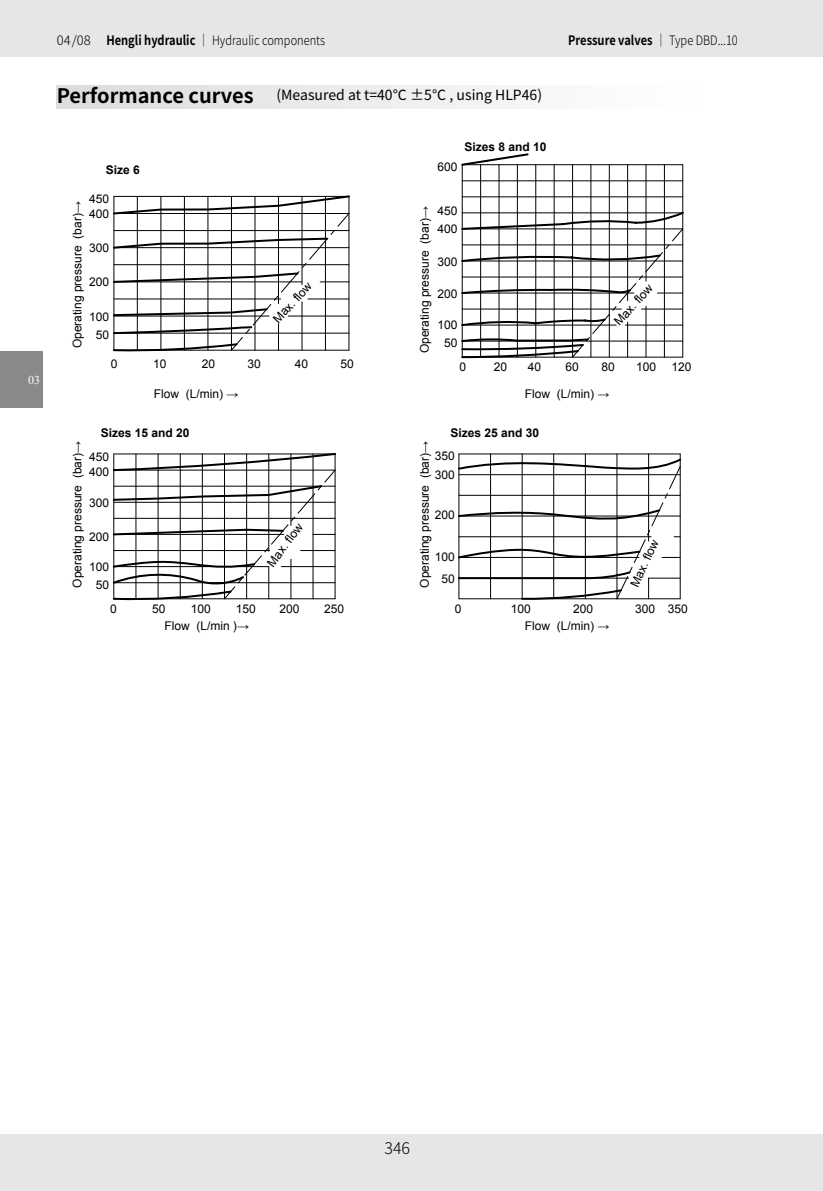
<style>
.page{position:relative;width:823px;height:1191px;background:#fff}
.page>*{position:absolute;margin:0;border:0;box-sizing:border-box;transform-origin:0 0}
.t1{font:300 16px "Noto Sans Hans";color:#000}
.t2{font:16px "Arial";color:#000}
.t3{font:14px "Noto Sans Hans";color:#000}
.t4{font:300 13px "Noto Sans Hans";color:#000;scale:.85 1}
.t5{font:700 13px "Noto Sans Hans";color:#000;scale:.85 1}
.t6{font:300 13px "Noto Sans Hans";color:#000}
.t7{font:12px/18px "Arial";color:#000}
.t8{font:700 12px "Arial";color:#000}
.t9{font:12px "Times New Roman";color:#fff}
.t10{font:12px "Arial Unicode MS";color:#000}
.s1{font-weight:300}
.s2{font-weight:700;font-size:20px}
.s3{font-weight:700}
.s4{font-family:"Arial Unicode MS"}
</style>
<div class="page">
<div style="left:0;top:0;width:822px;height:57px;background:#e6e6e6"></div>
<div style="left:0;top:1134px;width:822px;height:57px;background:#e6e6e6"></div>
<div style="left:0;top:351px;width:43px;height:57px;background:#898989"></div>
<div style="left:57px;top:85px;width:652px;height:24px;background:linear-gradient(to right,#dbdcdc,#fff)"></div>
<svg style="left:113px;top:195px;width:237px;height:157px"></svg>
<svg style="left:461px;top:164px;width:222px;height:46px"></svg>
<hr style="left:480px;top:165px;width:1px;height:192px;background:#000">
<hr style="left:498px;top:165px;width:1px;height:192px;background:#000">
<hr style="left:516px;top:165px;width:1px;height:192px;background:#000">
<hr style="left:535px;top:165px;width:1px;height:192px;background:#000">
<hr style="left:553px;top:165px;width:1px;height:192px;background:#000">
<hr style="left:572px;top:165px;width:1px;height:192px;background:#000">
<hr style="left:590px;top:165px;width:1px;height:192px;background:#000">
<hr style="left:608px;top:165px;width:1px;height:150px;background:#000">
<hr style="left:627px;top:165px;width:1px;height:136px;background:#000">
<hr style="left:645px;top:165px;width:1px;height:116px;background:#000">
<hr style="left:663px;top:165px;width:1px;height:192px;background:#000">
<hr style="left:682px;top:165px;width:1px;height:192px;background:#000">
<svg style="left:461px;top:210px;width:223px;height:149px"></svg>
<hr style="left:462px;top:164px;width:220px;height:1px;background:#000">
<hr style="left:462px;top:180px;width:220px;height:1px;background:#000">
<hr style="left:462px;top:196px;width:220px;height:1px;background:#000">
<svg style="left:461px;top:153px;width:68px;height:14px"></svg>
<svg style="left:112px;top:453px;width:224px;height:148px"></svg>
<svg style="left:458px;top:453px;width:224px;height:147px"></svg>
<p class="t9" style="left:28px;top:372px;width:13px">03</p>
<p class="t6" style="left:57px;top:33px;width:36px">04/08</p>
<p class="t5" style="left:568px;top:33px;width:201px">Pressure valves <span class="s1">｜ Type DBD...10</span></p>
<p class="t3" style="left:57px;top:87px;width:486px"><span class="s2">Performance curves</span> (Measured at t=40℃ ±5℃ , using HLP46)</p>
<p class="t4" style="left:106px;top:33px;width:258px"><span class="s3">Hengli hydraulic</span> ｜ Hydraulic components</p>
<h1 class="t2" style="left:76px;top:34px;width:10px">5</h1>
<h1 class="t2" style="left:262px;top:34px;width:10px">1</h1>
<h1 class="t2" style="left:310px;top:34px;width:10px">2</h1>
<p class="t8" style="left:106px;top:162px;width:36px">Size 6</p>
<p class="t8" style="left:464px;top:139px;width:84px">Sizes 8 and 10</p>
<p class="t7" style="left:437px;top:158px;width:22px">600</p>
<p class="t7" style="left:89px;top:192px;width:22px;line-height:14.6px">450<br>400</p>
<p class="t7" style="left:89px;top:239px;width:22px">300</p>
<p class="t7" style="left:89px;top:273px;width:22px">200</p>
<p class="t7" style="left:89px;top:307px;width:22px;text-align:center">100<br>50</p>
<p class="t7" style="left:68px;top:348px;width:148px;rotate:-90deg">Operating pressure (bar)→</p>
<p class="t7" style="left:415px;top:353px;width:148px;rotate:-90deg">Operating pressure (bar)→</p>
<p class="t7" style="left:437px;top:202px;width:22px">450<br>400</p>
<p class="t7" style="left:437px;top:252px;width:22px">300</p>
<p class="t7" style="left:437px;top:285px;width:22px">200</p>
<p class="t7" style="left:437px;top:316px;width:22px">100</p>
<p class="t7" style="left:269px;top:315px;width:52px;rotate:-48deg">Max. flow</p>
<p class="t7" style="left:609px;top:317px;width:52px;rotate:-48deg">Max. flow</p>
<p class="t7" style="left:444px;top:334px;width:15px">50</p>
<p class="t7" style="left:111px;top:355px;width:8px">0</p>
<p class="t7" style="left:153px;top:355px;width:15px">10</p>
<p class="t7" style="left:202px;top:355px;width:15px">20</p>
<p class="t7" style="left:247px;top:355px;width:15px">30</p>
<p class="t7" style="left:295px;top:355px;width:15px">40</p>
<p class="t7" style="left:340px;top:355px;width:15px">50</p>
<p class="t7" style="left:459px;top:358px;width:8px">0</p>
<p class="t7" style="left:493px;top:358px;width:15px">20</p>
<p class="t7" style="left:527px;top:358px;width:15px">40</p>
<p class="t7" style="left:565px;top:358px;width:15px">60</p>
<p class="t7" style="left:601px;top:358px;width:15px">80</p>
<p class="t7" style="left:636px;top:358px;width:22px">100</p>
<p class="t7" style="left:671px;top:358px;width:22px">120</p>
<p class="t7" style="left:154px;top:384px;width:86px">Flow (L/min) →</p>
<p class="t8" style="left:101px;top:425px;width:90px">Sizes 15 and 20</p>
<p class="t8" style="left:450px;top:425px;width:90px">Sizes 25 and 30</p>
<p class="t7" style="left:524px;top:384px;width:86px">Flow (L/min) →</p>
<p class="t7" style="left:68px;top:588px;width:148px;rotate:-90deg">Operating pressure (bar)→</p>
<p class="t7" style="left:415px;top:588px;width:148px;rotate:-90deg">Operating pressure (bar)→</p>
<p class="t7" style="left:434px;top:447px;width:22px;line-height:18.6px">350<br>300</p>
<p class="t7" style="left:434px;top:506px;width:22px">200</p>
<p class="t7" style="left:434px;top:548px;width:22px">100</p>
<p class="t10" style="left:441px;top:570px;width:15px">50</p>
<p class="t7" style="left:89px;top:449px;width:22px;line-height:14.6px">450<br>400</p>
<p class="t7" style="left:89px;top:494px;width:22px">300</p>
<p class="t7" style="left:89px;top:528px;width:22px">200</p>
<p class="t7" style="left:89px;top:558px;width:22px;text-align:center">100<br>50</p>
<p class="t7" style="left:262px;top:559px;width:52px;rotate:-53deg">Max. flow</p>
<p class="t7" style="left:625px;top:582px;width:52px;rotate:-65deg">Max. flow</p>
<p class="t7" style="left:110px;top:599px;width:8px">0</p>
<p class="t7" style="left:152px;top:599px;width:15px">50</p>
<p class="t7" style="left:191px;top:599px;width:22px">100</p>
<p class="t7" style="left:236px;top:599px;width:22px">150</p>
<p class="t7" style="left:279px;top:599px;width:22px">200</p>
<p class="t7" style="left:324px;top:599px;width:22px">250</p>
<p class="t7" style="left:164px;top:617px;width:86px">Flow (L/min <span class="s4">)</span>→</p>
<p class="t7" style="left:454px;top:599px;width:8px">0</p>
<p class="t7" style="left:510px;top:599px;width:22px">100</p>
<p class="t7" style="left:572px;top:599px;width:22px">200</p>
<p class="t7" style="left:634px;top:599px;width:54px">300 350</p>
<p class="t7" style="left:524px;top:616px;width:86px">Flow (L/min) →</p>
<h1 class="t1" style="left:384px;top:1139px;width:27px">346</h1>
</div>
